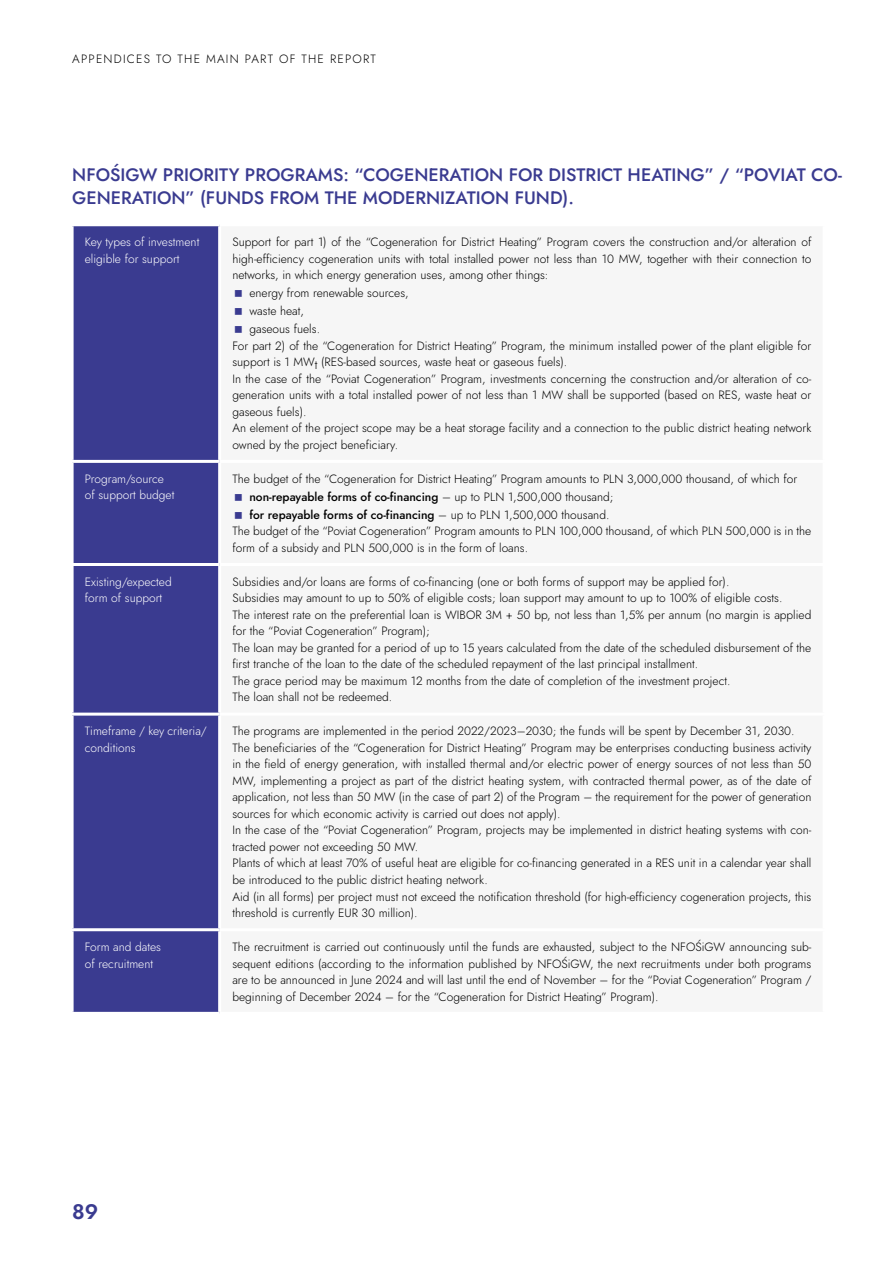
<style>
.page{position:relative;width:893px;height:1263px;background:#fff}
.page>*{position:absolute;margin:0;border:0;box-sizing:border-box;transform-origin:0 0}
.t1{font:600 21px "Jost";color:#3a3b90}
.t2{font:500 18px/23.2px "Jost";color:#3a3b90}
.t3{font:300 12px/16.5px "Jost";color:#000}
.t4{font:300 12px/16.5px "Jost";color:#fff}
.t5{font:300 12px "Jost";letter-spacing:.1em;color:#000}
.s1{font-size:12.3px}
.s2{font-weight:500}
</style>
<div class="page">
<div style="left:74px;top:226px;width:144px;height:786px;background:#3a3b90"></div>
<hr style="left:71px;top:460px;width:149px;height:3px;background:#fff">
<hr style="left:71px;top:563px;width:149px;height:3px;background:#fff">
<hr style="left:71px;top:713px;width:149px;height:3px;background:#fff">
<hr style="left:71px;top:928px;width:149px;height:3px;background:#fff">
<p class="t5" style="left:72px;top:51px;width:305px">APPENDICES TO THE MAIN PART OF THE REPORT</p>
<h2 class="t2" style="left:72px;top:163px;width:771px">NFOŚIGW PRIORITY PROGRAMS: “COGENERATION FOR DISTRICT HEATING” / “POVIAT CO-<br>GENERATION” (FUNDS FROM THE MODERNIZATION FUND).</h2>
<p class="t4" style="left:85px;top:234px;width:116px">Key types of investment eligible for support</p>
<p class="t3" style="left:232px;top:234px;width:580px;text-align:justify">Support for part 1) of the “Cogeneration for District Heating” Program covers the construction and/or alteration of high-efficiency cogeneration units with total installed power not less than 10 MW, together with their connection to networks, in which energy generation uses, among other things:</p>
<p class="t3" style="left:249px;top:284px;width:161px;line-height:18px">energy from renewable sources, waste heat,<br>gaseous fuels.</p>
<p class="t3" style="left:232px;top:337px;width:580px">For part 2) of the “Cogeneration for District Heating” Program, the minimum installed power of the plant eligible for support is 1 MW<span class="s1">t</span> (RES-based sources, waste heat or gaseous fuels).<br>In the case of the “Poviat Cogeneration” Program, investments concerning the construction and/or alteration of co&shy;generation units with a total installed power of not less than 1 MW shall be supported (based on RES, waste heat or gaseous fuels).<br>An element of the project scope may be a heat storage facility and a connection to the public district heating network owned by the project beneficiary.</p>
<p class="t4" style="left:85px;top:470px;width:91px">Program/source of support budget</p>
<p class="t3" style="left:249px;top:470px;width:549px;line-height:18px;text-indent:-17px">The budget of the “Cogeneration for District Heating” Program amounts to PLN 3,000,000 thousand, of which for <span class="s2">non-repayable forms of co-financing</span> – up to PLN 1,500,000 thousand;<br><span class="s2">for repayable forms of co-financing</span> – up to PLN 1,500,000 thousand.</p>
<p class="t3" style="left:232px;top:523px;width:580px">The budget of the “Poviat Cogeneration” Program amounts to PLN 100,000 thousand, of which PLN 500,000 is in the form of a subsidy and PLN 500,000 is in the form of loans.</p>
<p class="t4" style="left:85px;top:573px;width:88px">Existing/expected form of support</p>
<p class="t3" style="left:232px;top:573px;width:580px">Subsidies and/or loans are forms of co-financing (one or both forms of support may be applied for).<br>Subsidies may amount to up to 50% of eligible costs; loan support may amount to up to 100% of eligible costs.<br>The interest rate on the preferential loan is WIBOR 3M + 50 bp, not less than 1,5% per annum (no margin is applied for the “Poviat Cogeneration” Program);<br>The loan may be granted for a period of up to 15 years calculated from the date of the scheduled disbursement of the first tranche of the loan to the date of the scheduled repayment of the last principal installment.<br>The grace period may be maximum 12 months from the date of completion of the investment project.<br>The loan shall not be redeemed.</p>
<p class="t4" style="left:85px;top:723px;width:124px">Timeframe / key criteria/ conditions</p>
<p class="t3" style="left:232px;top:723px;width:580px">The programs are implemented in the period 2022/2023–2030; the funds will be spent by December 31, 2030.<br>The beneficiaries of the “Cogeneration for District Heating” Program may be enterprises conducting business activity in the field of energy generation, with installed thermal and/or electric power of energy sources of not less than 50<br>MW, implementing a project as part of the district heating system, with contracted thermal power, as of the date of application, not less than 50 MW (in the case of part 2) of the Program – the requirement for the power of generation sources for which economic activity is carried out does not apply).<br>In the case of the “Poviat Cogeneration” Program, projects may be implemented in district heating systems with con&shy;tracted power not exceeding 50 MW.<br>Plants of which at least 70% of useful heat are eligible for co-financing generated in a RES unit in a calendar year shall be introduced to the public district heating network.<br>Aid (in all forms) per project must not exceed the notification threshold (for high-efficiency cogeneration projects, this threshold is currently EUR 30 million).</p>
<p class="t4" style="left:85px;top:939px;width:78px">Form and dates of recruitment</p>
<p class="t3" style="left:232px;top:939px;width:580px;text-align:justify">The recruitment is carried out continuously until the funds are exhausted, subject to the NFOŚiGW announcing sub&shy;sequent editions (according to the information published by NFOŚiGW, the next recruitments under both programs are to be announced in June 2024 and will last until the end of November – for the “Poviat Cogeneration” Program / beginning of December 2024 – for the “Cogeneration for District Heating” Program).</p>
<h1 class="t1" style="left:72px;top:1197px;width:28px">89</h1>
</div>
